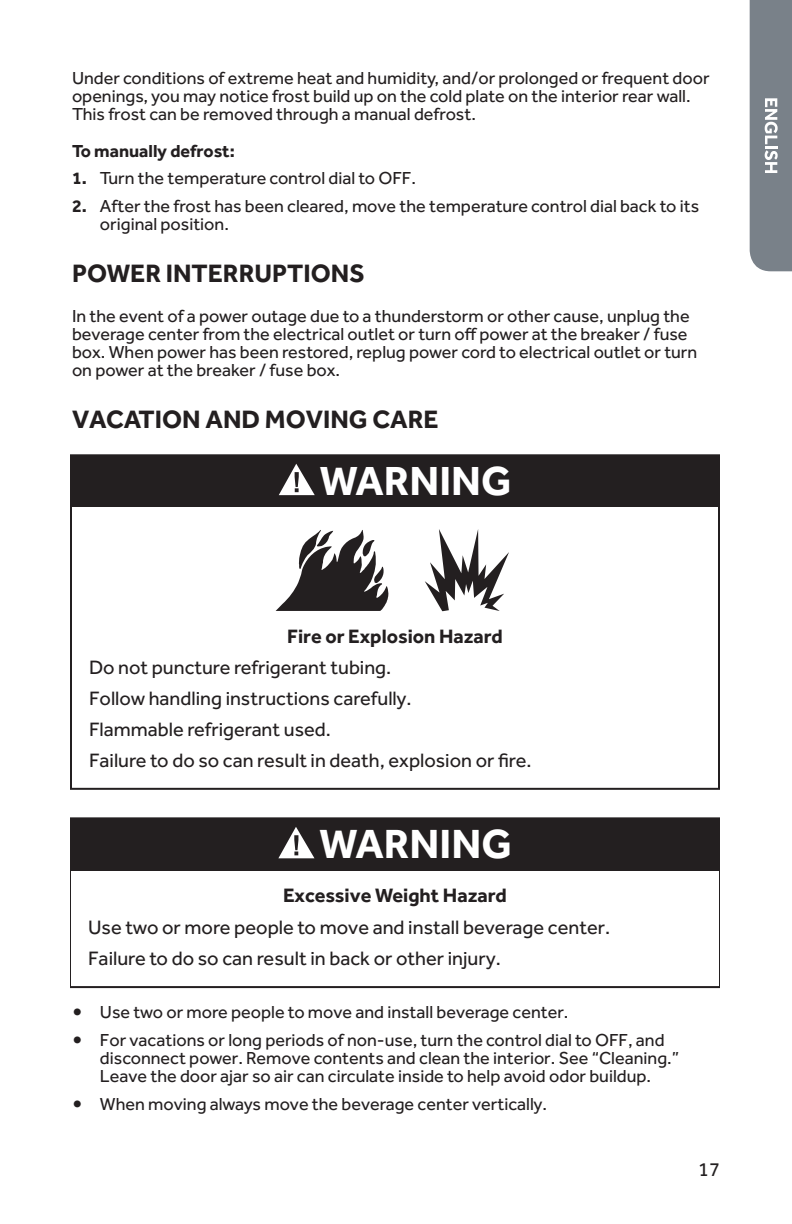
<style>
.page{position:relative;width:792px;height:1224px;background:#fff}
.page>*{position:absolute;margin:0;border:0;box-sizing:border-box;transform-origin:0 0}
.t1{font:700 42.2px "Effra";color:#fff}
.t2{font:700 42px "Effra";color:#fff}
.t3{font:700 26px "Effra";color:#231f20}
.t4{font:20px/31px "Effra";color:#231f20}
.t5{font:700 20px "Effra";color:#231f20}
.t6{font:18px/18px "Effra";color:#231f20}
.t7{font:700 18px "Effra";color:#231f20}
.s1{font-weight:700}
.s2{font-weight:700;font-size:24px}
</style>
<div class="page">
<div style="left:750px;top:0;width:42px;height:271px;background:#798189"></div>
<div style="left:70px;top:454px;width:650px;height:336px;border:2px solid #231f20"></div>
<div style="left:71px;top:455px;width:648px;height:52px;background:#231f20"></div>
<svg style="left:279px;top:464px;width:36px;height:31px"></svg>
<svg style="left:425px;top:529px;width:84px;height:82px"></svg>
<svg style="left:276px;top:530px;width:113px;height:81px"></svg>
<div style="left:70px;top:817px;width:650px;height:171px;border:2px solid #231f20"></div>
<div style="left:70px;top:818px;width:650px;height:52px;background:#231f20"></div>
<svg style="left:278px;top:827px;width:37px;height:31px"></svg>
<p class="t6" style="left:72px;top:69px;width:639px">Under conditions of extreme heat and humidity, and/or prolonged or frequent door openings, you may notice frost build up on the cold plate on the interior rear wall.<br>This frost can be removed through a manual defrost.</p>
<p class="t7" style="left:72px;top:140px;width:164px">To manually defrost:</p>
<p class="t6" style="left:72px;top:169px;width:346px"><span class="s1">1.</span> Turn the temperature control dial to OFF.</p>
<p class="t6" style="left:100px;top:197px;width:601px;text-indent:-28px"><span class="s1">2.</span> After the frost has been cleared, move the temperature control dial back to its original position.</p>
<h3 class="t3" style="left:72px;top:258px;width:294px">POWER INTERRUPTIONS</h3>
<p class="t6" style="left:72px;top:307px;width:627px">In the event of a power outage due to a thunderstorm or other cause, unplug the beverage center from the electrical outlet or turn off power at the breaker / fuse box. When power has been restored, replug power cord to electrical outlet or turn on power at the breaker / fuse box.</p>
<h3 class="t3" style="left:72px;top:404px;width:368px">VACATION AND MOVING CARE</h3>
<h2 class="t2" style="left:320px;top:455px;width:193px">WARNING</h2>
<p class="t5" style="left:287px;top:624px;width:217px">Fire or Explosion Hazard</p>
<p class="t4" style="left:89px;top:652px;width:444px">Do not puncture refrigerant tubing.<br>Follow handling instructions carefully.<br>Flammable refrigerant used.<br>Failure to do so can result in death, explosion or fire.</p>
<h1 class="t1" style="left:319px;top:818px;width:194px">WARNING</h1>
<p class="t5" style="left:283px;top:884px;width:225px">Excessive Weight Hazard</p>
<p class="t4" style="left:88px;top:911px;width:524px">Use two or more people to move and install beverage center.<br>Failure to do so can result in back or other injury.</p>
<p class="t6" style="left:72px;top:1003px;width:498px"><span class="s2">•</span> Use two or more people to move and install beverage center.</p>
<p class="t6" style="left:100px;top:1031px;width:581px;text-indent:-28px"><span class="s2">•</span> For vacations or long periods of non-use, turn the control dial to OFF, and disconnect power. Remove contents and clean the interior. See “Cleaning.”<br>Leave the door ajar so air can circulate inside to help avoid odor buildup.</p>
<p class="t6" style="left:72px;top:1095px;width:477px"><span class="s2">•</span> When moving always move the beverage center vertically.</p>
<p class="t4" style="left:698px;top:1153px;width:23px">17</p>
</div>
